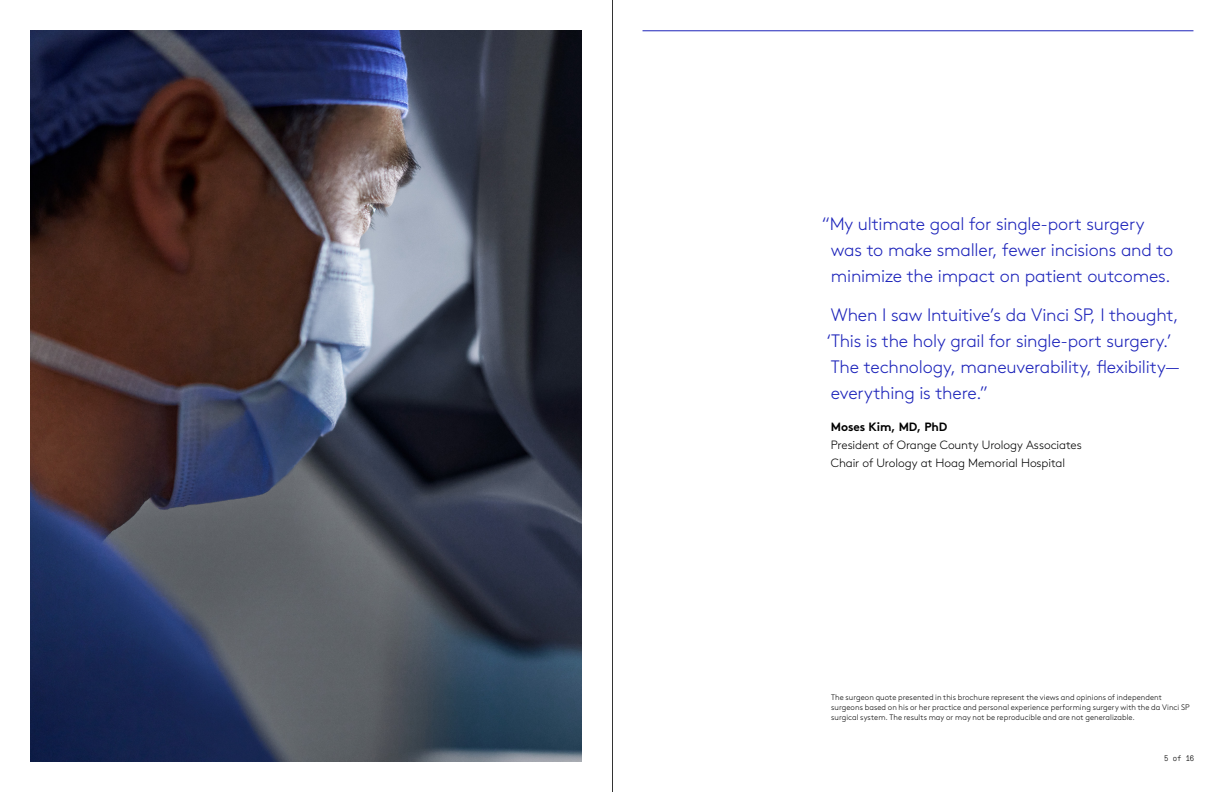
<style>
.page{position:relative;width:1224px;height:792px;background:#fff}
.page>*{position:absolute;margin:0;border:0;box-sizing:border-box;transform-origin:0 0}
.t1{font:300 18px/26px "Intuitive Brown Pro";letter-spacing:-.015em;color:#1c23ba}
.t2{font:300 12px/18px "Intuitive Brown Pro";letter-spacing:-.01em;color:#000}
.t3{font:700 12px "Intuitive Brown Pro";letter-spacing:-.01em;color:#000}
.t4{font:300 8px/10.4px "Intuitive Brown Pro";letter-spacing:.01em;color:#000}
.t5{font:300 8px "GT Pressura Mono";color:#000}
</style>
<div class="page">
<img style="left:31px;top:31px;width:550px;height:730px">
<hr style="left:643px;top:31px;width:550px;height:1px;background:#1c23ba">
<hr style="left:612px;top:0;width:1px;height:792px;background:#333">
<p class="t1" style="left:831px;top:209px;width:344px;text-indent:-9px">“My ultimate goal for single-port surgery was to make smaller, fewer incisions and to minimize the impact on patient outcomes.</p>
<p class="t1" style="left:826px;top:301px;width:354px">When I saw Intuitive’s da Vinci SP, I thought, ‘This is the holy grail for single-port surgery.’ The technology, maneuverability, flexibility— everything is there.”</p>
<p class="t3" style="left:831px;top:417px;width:118px">Moses Kim, MD, PhD</p>
<p class="t2" style="left:831px;top:435px;width:252px">President of Orange County Urology Associates<br>Chair of Urology at Hoag Memorial Hospital</p>
<p class="t4" style="left:831px;top:691px;width:360px">The surgeon quote presented in this brochure represent the views and opinions of independent surgeons based on his or her practice and personal experience performing surgery with the da Vinci SP surgical system. The results may or may not be reproducible and are not generalizable.</p>
<p class="t5" style="left:1164px;top:753px;width:32px">5 of 16</p>
</div>
